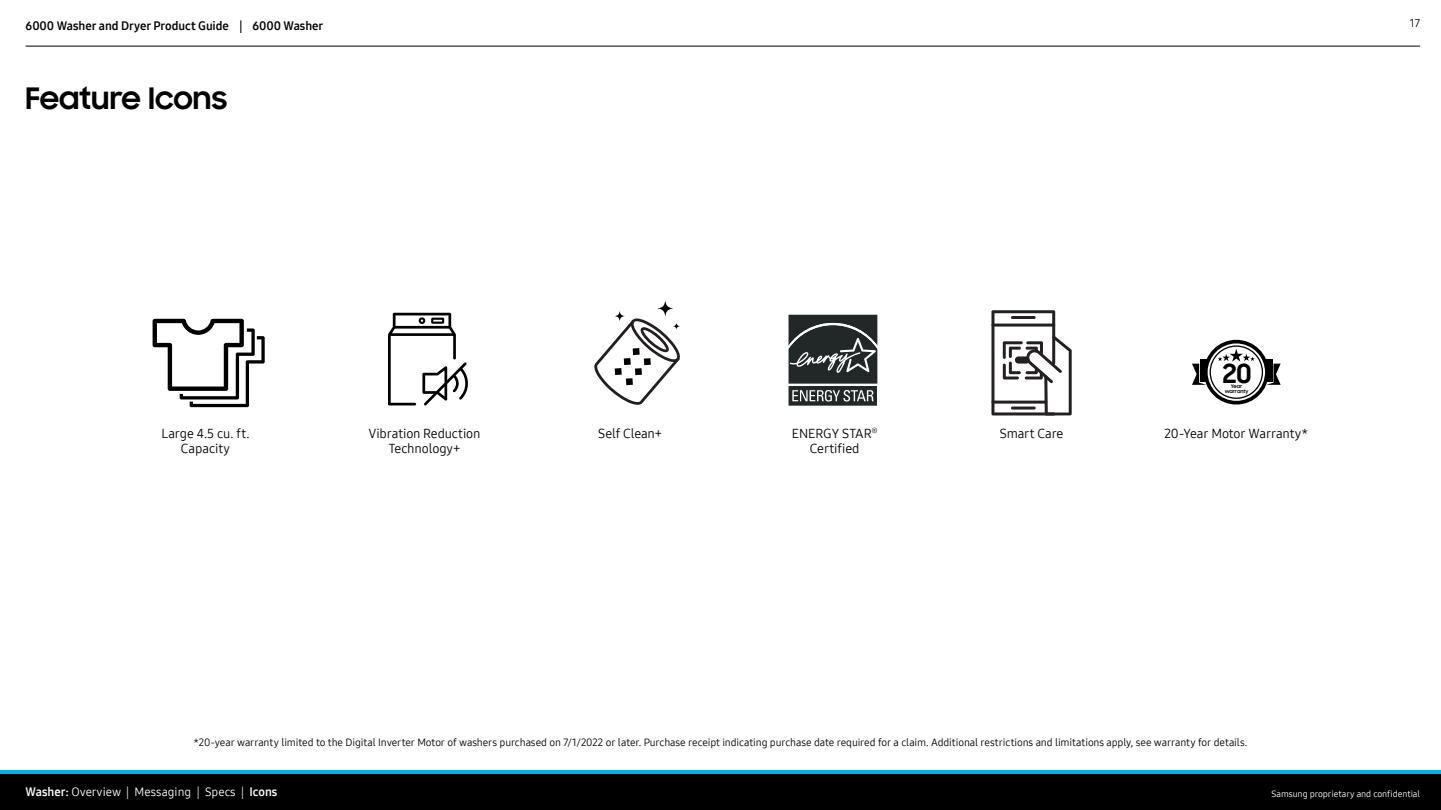
<style>
.page{position:relative;width:1441px;height:810px;background:#fff}
.page>*{position:absolute;margin:0;border:0;box-sizing:border-box;transform-origin:0 0}
.t1{font:700 30px "Samsung Sharp Sans";color:#000}
.t2{font:700 26.62px "Samsung Sharp Sans";color:#000}
.t3{font:13.05px/15.6px "Samsung One 400";letter-spacing:-.01em;color:#000;text-align:center}
.t4{font:12px "Samsung One 700";letter-spacing:-.005em;color:#000}
.t5{font:12px "Samsung One 400";color:#fff}
.t6{font:11.25px "Samsung One 400";color:#000101}
.t7{font:10.5px "Samsung One 400";letter-spacing:-.01em;color:#000}
.t8{font:9px "Samsung One 400";letter-spacing:-.01em;color:#fff}
.t9{font:700 5.03px/4.5px "Samsung Sharp Sans";color:#000;text-align:center}
.s1{font-family:"Samsung One 700"}
</style>
<div class="page">
<div style="left:0;top:773px;width:1440px;height:37px;background:#000"></div>
<hr style="left:0;top:770px;width:1440px;height:3px;background:#00b2e2">
<hr style="left:26px;top:46px;width:1393px;height:1px;background:#000">
<svg style="left:991px;top:310px;width:80px;height:105px"></svg>
<svg style="left:152px;top:319px;width:113px;height:88px"></svg>
<svg style="left:594px;top:318px;width:86px;height:87px"></svg>
<svg style="left:614px;top:311px;width:10px;height:10px"></svg>
<svg style="left:673px;top:323px;width:7px;height:7px"></svg>
<svg style="left:657px;top:301px;width:15px;height:15px"></svg>
<div style="left:786px;top:313px;width:93px;height:73px;background:#c2c3c3"></div>
<svg style="left:786px;top:315px;width:93px;height:91px;background:#505454"></svg>
<svg style="left:388px;top:313px;width:80px;height:92px"></svg>
<svg style="left:1266px;top:364px;width:14px;height:21px"></svg>
<div style="left:1265px;top:360px;width:7px;height:22px;background:#000"></div>
<svg style="left:1192px;top:364px;width:13px;height:21px"></svg>
<div style="left:1199px;top:360px;width:7px;height:22px;background:#000"></div>
<div style="left:1203px;top:340px;width:65px;height:65px;border:4px solid #000;border-radius:50%"></div>
<div style="left:1209px;top:345px;width:53px;height:54px;border:1px solid #000;border-radius:50%"></div>
<svg style="left:1217px;top:349px;width:37px;height:13px"></svg>
<p class="t4" style="left:26px;top:18px;width:205px">6000 Washer and Dryer Product Guide</p>
<p class="t6" style="left:1409px;top:15px;width:12px">17</p>
<p class="t4" style="left:239px;top:18px;width:85px">| 6000 Washer</p>
<p class="t1" style="left:26px;top:76px;width:203px">Feature Icons</p>
<p class="t2" style="left:1222px;top:354px;width:31px">20</p>
<p class="t9" style="left:1224px;top:384px;width:25px">Year warranty</p>
<p class="t3" style="left:161px;top:425px;width:89px">Large 4.5 cu. ft.</p>
<p class="t3" style="left:999px;top:425px;width:65px">Smart Care</p>
<p class="t3" style="left:181px;top:441px;width:51px">Capacity</p>
<p class="t3" style="left:598px;top:425px;width:65px">Self Clean+</p>
<p class="t3" style="left:1164px;top:425px;width:145px">20-Year Motor Warranty*</p>
<p class="t3" style="left:368px;top:425px;width:113px">Vibration Reduction<br>Technology+</p>
<p class="t3" style="left:792px;top:425px;width:87px">ENERGY STAR<sup>®<br></sup>Certified</p>
<p class="t7" style="left:194px;top:736px;width:1055px">*20-year warranty limited to the Digital Inverter Motor of washers purchased on 7/1/2022 or later. Purchase receipt indicating purchase date required for a claim. Additional restrictions and limitations apply, see warranty for details.</p>
<p class="t5" style="left:26px;top:784px;width:253px"><span class="s1">Washer:</span> Overview | Messaging | Specs | <span class="s1">Icons</span></p>
<p class="t8" style="left:1271px;top:787px;width:150px">Samsung proprietary and confidential</p>
</div>
